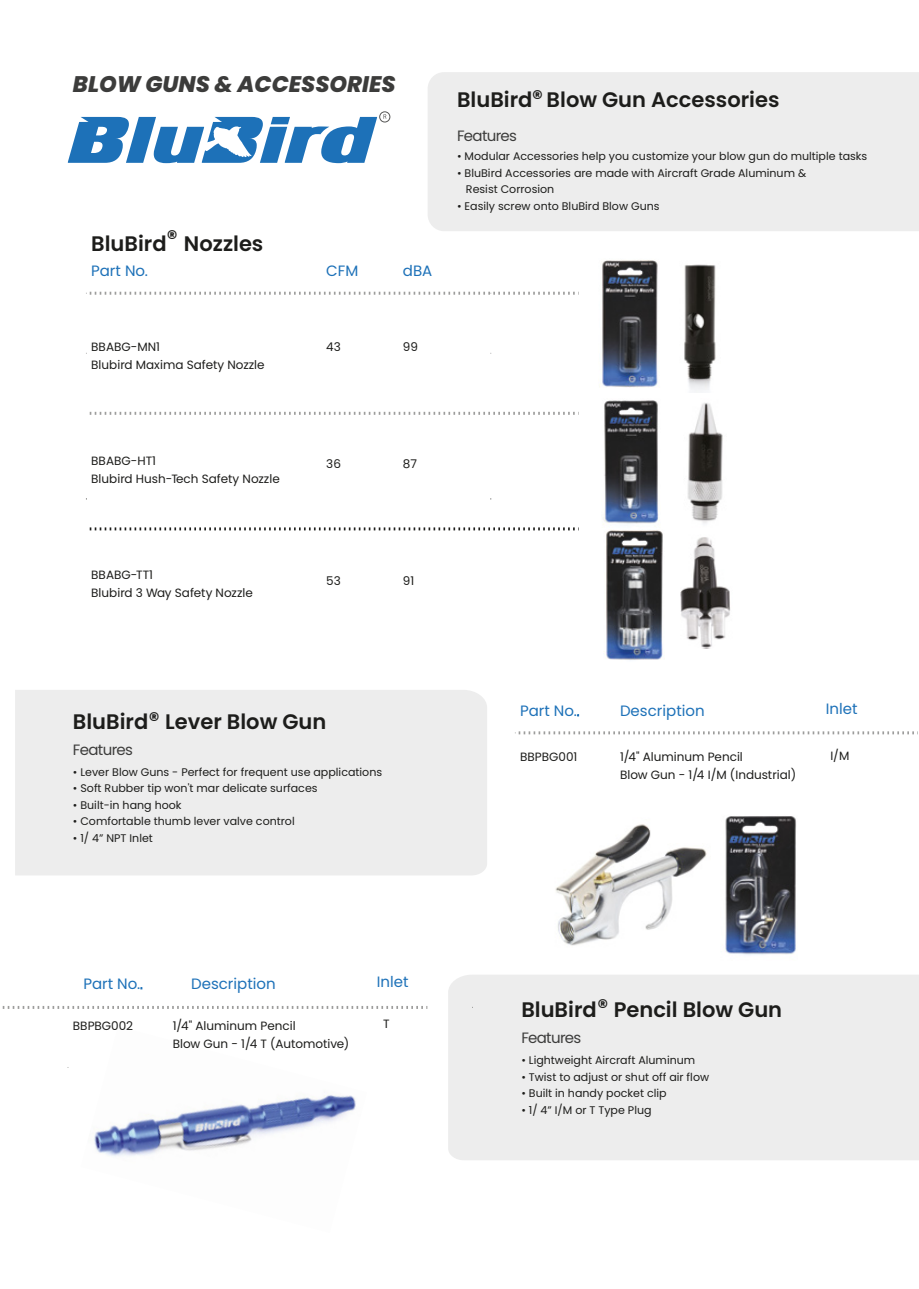
<style>
.page{position:relative;width:919px;height:1289px;background:#fff}
.page>*{position:absolute;margin:0;border:0;box-sizing:border-box;transform-origin:0 0}
.t1{font:italic 800 22.5px "Poppins";color:#3c3c3b}
.t2{font:600 21px "Poppins";color:#1d1d1b}
.t3{font:15px "Poppins";color:#1d71b8}
.t4{font:15px "Poppins";letter-spacing:-.04em;color:#3c3c3b}
.t5{font:12px/18px "Poppins";color:#1d1d1b}
.t6{font:11.1px/16.5px "Poppins";color:#1d1d1b}
</style>
<div class="page">
<img style="left:94px;top:1095px;width:262px;height:61px">
<svg style="left:68px;top:117px;width:309px;height:46px"></svg>
<div style="left:379px;top:111px;width:11px;height:11px;border:1px solid #575756;border-radius:50%"></div>
<svg style="left:383px;top:114px;width:3px;height:5px"></svg>
<svg style="left:86px;top:292px;width:489px;height:3px"></svg>
<svg style="left:90px;top:412px;width:485px;height:3px"></svg>
<svg style="left:90px;top:527px;width:485px;height:3px"></svg>
<div style="left:428px;top:72px;width:490px;height:159px;background:#ededed"></div>
<div style="left:15px;top:690px;width:472px;height:185px;background:#ededed"></div>
<div style="left:448px;top:975px;width:470px;height:185px;background:#ededed"></div>
<svg style="left:515px;top:731px;width:399px;height:3px"></svg>
<svg style="left:3px;top:1006px;width:424px;height:2px"></svg>
<img style="left:725px;top:816px;width:71px;height:139px">
<img style="left:555px;top:824px;width:152px;height:122px">
<img style="left:603px;top:400px;width:57px;height:125px">
<img style="left:599px;top:260px;width:61px;height:128px">
<img style="left:606px;top:530px;width:57px;height:130px">
<img style="left:684px;top:264px;width:32px;height:128px">
<img style="left:687px;top:403px;width:36px;height:121px">
<img style="left:680px;top:537px;width:50px;height:111px">
<h1 class="t1" style="left:73px;top:71px;width:324px">BLOW GUNS &amp; ACCESSORIES</h1>
<h2 class="t2" style="left:91px;top:232px;width:174px">BluBird® Nozzles</h2>
<h3 class="t3" style="left:91px;top:262px;width:58px">Part No.</h3>
<h3 class="t3" style="left:326px;top:262px;width:34px">CFM</h3>
<h3 class="t3" style="left:403px;top:262px;width:31px">dBA</h3>
<h2 class="t2" style="left:457px;top:87px;width:324px">BluBird® Blow Gun Accessories</h2>
<h3 class="t4" style="left:457px;top:127px;width:61px">Features</h3>
<p class="t6" style="left:457px;top:148px;width:412px">• Modular Accessories help you customize your blow gun do multiple tasks</p>
<p class="t6" style="left:466px;top:164px;width:342px;text-indent:-9px">• BluBird Accessories are made with Aircraft Grade Aluminum &amp;<br>Resist Corrosion</p>
<p class="t6" style="left:457px;top:197px;width:204px">• Easily screw onto BluBird Blow Guns</p>
<p class="t5" style="left:91px;top:338px;width:175px">BBABG-MN1<br>Blubird Maxima Safety Nozzle</p>
<p class="t5" style="left:326px;top:338px;width:16px">43</p>
<p class="t5" style="left:403px;top:338px;width:17px">99</p>
<p class="t5" style="left:91px;top:452px;width:190px">BBABG-HT1<br>Blubird Hush-Tech Safety Nozzle</p>
<p class="t5" style="left:326px;top:455px;width:16px">36</p>
<p class="t5" style="left:403px;top:455px;width:16px">87</p>
<p class="t5" style="left:91px;top:566px;width:163px">BBABG-TT1<br>Blubird 3 Way Safety Nozzle</p>
<p class="t5" style="left:326px;top:572px;width:16px">53</p>
<p class="t5" style="left:403px;top:572px;width:13px">91</p>
<h2 class="t2" style="left:73px;top:709px;width:255px">BluBird® Lever Blow Gun</h2>
<h3 class="t4" style="left:73px;top:740px;width:61px">Features</h3>
<p class="t6" style="left:73px;top:763px;width:311px">• Lever Blow Guns - Perfect for frequent use applications</p>
<p class="t6" style="left:73px;top:780px;width:246px">• Soft Rubber tip won't mar delicate surfaces</p>
<p class="t6" style="left:73px;top:796px;width:110px">• Built-in hang hook</p>
<p class="t6" style="left:73px;top:813px;width:223px">• Comfortable thumb lever valve control</p>
<p class="t6" style="left:73px;top:829px;width:81px">• 1/ 4” NPT Inlet</p>
<h3 class="t3" style="left:520px;top:702px;width:58px">Part No.</h3>
<h3 class="t3" style="left:620px;top:702px;width:86px">Description</h3>
<p class="t5" style="left:620px;top:747px;width:178px">1/4" Aluminum Pencil<br>Blow Gun - 1/4 I/M (Industrial)</p>
<p class="t5" style="left:520px;top:747px;width:59px">BBPBG001</p>
<h3 class="t3" style="left:825px;top:700px;width:33px">Inlet</h3>
<p class="t5" style="left:830px;top:746px;width:20px">I/M</p>
<h3 class="t3" style="left:83px;top:975px;width:58px">Part No.</h3>
<h3 class="t3" style="left:191px;top:974px;width:86px">Description</h3>
<h3 class="t3" style="left:377px;top:973px;width:33px">Inlet</h3>
<p class="t5" style="left:73px;top:1016px;width:62px">BBPBG002</p>
<p class="t5" style="left:173px;top:1016px;width:178px">1/4" Aluminum Pencil<br>Blow Gun - 1/4 T (Automotive)</p>
<p class="t5" style="left:383px;top:1014px;width:8px">T</p>
<h2 class="t2" style="left:521px;top:997px;width:262px">BluBird® Pencil Blow Gun</h2>
<h3 class="t4" style="left:521px;top:1029px;width:61px">Features</h3>
<p class="t6" style="left:521px;top:1052px;width:175px">• Lightweight Aircraft Aluminum</p>
<p class="t6" style="left:521px;top:1068px;width:189px">• Twist to adjust or shut off air flow</p>
<p class="t6" style="left:521px;top:1085px;width:147px">• Built in handy pocket clip</p>
<p class="t6" style="left:521px;top:1101px;width:132px">• 1/ 4” I/M or T Type Plug</p>
</div>
